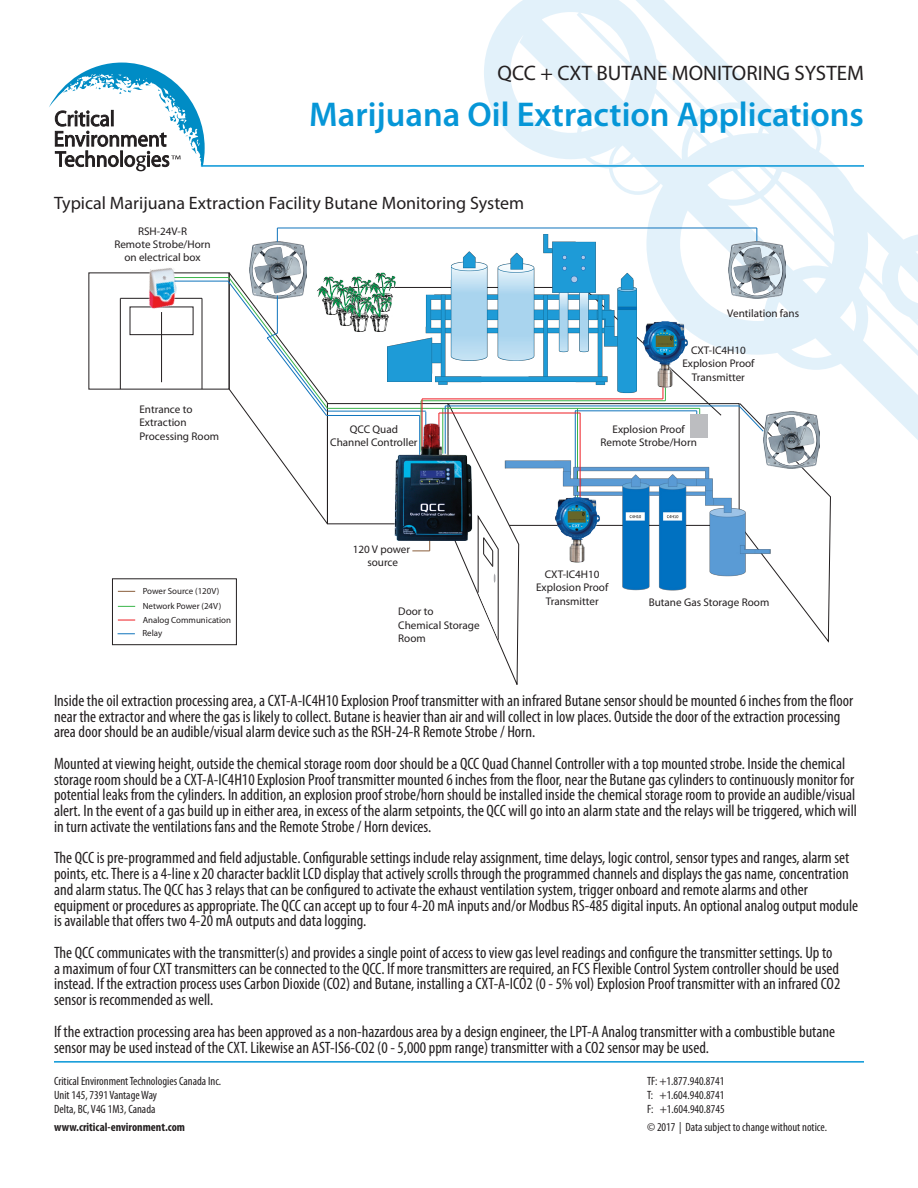
<style>
.page{position:relative;width:918px;height:1188px;background:#fff}
.page>*{position:absolute;margin:0;border:0;box-sizing:border-box;transform-origin:0 0}
.t1{font:600 34.5px "Myriad Pro";color:#0696d7}
.t2{font:21px "Myriad Pro";color:#231f20}
.t3{font:18px "Myriad Pro";color:#231f20}
.t4{font:condensed 16.5px/15.8px "Myriad Pro";color:#231f20}
.t5{font:condensed 12px/14.4px "Myriad Pro";color:#231f20;text-align:justify}
.t6{font:700 condensed 12px "Myriad Pro";color:#231f20}
.t7{font:11.1px/13.4px "Myriad Pro";color:#231f20;text-align:center}
.t8{font:8.85px/13.6px "Myriad Pro";color:#231f20}
</style>
<div class="page">
<hr style="left:54px;top:1061px;width:810px;height:2px;background:#0696d7">
<svg style="left:484px;top:0;width:434px;height:440px"></svg>
<svg style="left:49px;top:63px;width:156px;height:108px"></svg>
<hr style="left:201px;top:165px;width:663px;height:2px;background:#0696d7">
<div style="left:449px;top:404px;width:290px;height:121px;background:#fff"></div>
<img style="left:451px;top:234px;width:186px;height:160px">
<hr style="left:120px;top:298px;width:82px;height:1px;background:#231f20">
<hr style="left:202px;top:298px;width:1px;height:91px;background:#231f20">
<hr style="left:120px;top:298px;width:1px;height:91px;background:#231f20">
<hr style="left:161px;top:312px;width:1px;height:70px;background:#231f20">
<div style="left:130px;top:307px;width:63px;height:28px;border:1px solid #231f20"></div>
<img style="left:250px;top:242px;width:57px;height:30px">
<img style="left:132px;top:268px;width:60px;height:50px">
<svg style="left:118px;top:620px;width:17px;height:1px"></svg>
<svg style="left:118px;top:633px;width:17px;height:1px"></svg>
<svg style="left:118px;top:606px;width:17px;height:1px"></svg>
<div style="left:112px;top:579px;width:125px;height:66px;border:1px solid #231f20"></div>
<svg style="left:118px;top:591px;width:17px;height:1px"></svg>
<hr style="left:174px;top:277px;width:55px;height:1px;background:#3ab54a">
<hr style="left:174px;top:281px;width:54px;height:1px;background:#1074bc">
<hr style="left:430px;top:408px;width:270px;height:1px;background:#3ab54a">
<svg style="left:227px;top:272px;width:292px;height:413px"></svg>
<hr style="left:277px;top:295px;width:1px;height:38px;background:#1074bc">
<svg style="left:277px;top:229px;width:1px;height:13px"></svg>
<hr style="left:277px;top:228px;width:480px;height:1px;background:#1074bc">
<svg style="left:756px;top:228px;width:1px;height:14px"></svg>
<hr style="left:442px;top:408px;width:1px;height:46px;background:#3ab54a">
<hr style="left:577px;top:408px;width:1px;height:98px;background:#3ab54a">
<hr style="left:575px;top:411px;width:1px;height:95px;background:#1074bc">
<hr style="left:575px;top:410px;width:122px;height:1px;background:#1074bc">
<img style="left:495px;top:460px;width:243px;height:131px">
<img style="left:728px;top:242px;width:57px;height:56px">
<hr style="left:445px;top:406px;width:1px;height:48px;background:#1074bc">
<hr style="left:445px;top:406px;width:294px;height:1px;background:#1074bc">
<svg style="left:738px;top:403px;width:93px;height:240px"></svg>
<img style="left:316px;top:275px;width:53px;height:41px">
<img style="left:369px;top:272px;width:28px;height:40px">
<img style="left:330px;top:287px;width:28px;height:40px">
<img style="left:372px;top:292px;width:21px;height:40px">
<img style="left:344px;top:292px;width:28px;height:40px">
<hr style="left:421px;top:401px;width:1px;height:51px;background:#3ab54a">
<hr style="left:421px;top:400px;width:244px;height:1px;background:#3ab54a">
<hr style="left:580px;top:413px;width:1px;height:91px;background:#ee1d23">
<hr style="left:439px;top:413px;width:141px;height:1px;background:#ee1d23">
<hr style="left:439px;top:413px;width:1px;height:39px;background:#ee1d23">
<hr style="left:422px;top:399px;width:1px;height:53px;background:#ee1d23">
<hr style="left:422px;top:398px;width:241px;height:1px;background:#ee1d23">
<svg style="left:582px;top:286px;width:140px;height:133px"></svg>
<div style="left:690px;top:415px;width:17px;height:23px;background:#bcbdc0"></div>
<img style="left:553px;top:496px;width:49px;height:68px">
<img style="left:641px;top:320px;width:48px;height:68px">
<img style="left:393px;top:421px;width:80px;height:120px">
<p class="t2" style="left:498px;top:60px;width:368px">QCC + CXT BUTANE MONITORING SYSTEM</p>
<p class="t1" style="left:309px;top:92px;width:556px">Marijuana Oil Extraction Applications</p>
<p class="t3" style="left:54px;top:192px;width:472px">Typical Marijuana Extraction Facility Butane Monitoring System</p>
<p class="t7" style="left:114px;top:224px;width:98px">RSH-24V-R<br>Remote Strobe/Horn on electrical box</p>
<p class="t7" style="left:139px;top:403px;width:81px;text-align:left">Entrance to<br>Extraction<br>Processing Room</p>
<p class="t8" style="left:143px;top:584px;width:78px">Power Source (120V)</p>
<p class="t8" style="left:142px;top:599px;width:90px">Network Power (24V)<br>Analog Communication<br>Relay</p>
<p class="t7" style="left:330px;top:422px;width:89px">QCC Quad<br>Channel Controller</p>
<p class="t7" style="left:353px;top:542px;width:59px">120 V power source</p>
<p class="t7" style="left:398px;top:605px;width:83px;text-align:left">Door to<br>Chemical Storage<br>Room</p>
<p class="t7" style="left:727px;top:307px;width:73px">Ventilation fans</p>
<p class="t7" style="left:682px;top:343px;width:74px">CXT-IC4H10<br>Explosion Proof<br>Transmitter</p>
<p class="t7" style="left:601px;top:422px;width:98px">Explosion Proof<br>Remote Strobe/Horn</p>
<p class="t7" style="left:536px;top:568px;width:74px">CXT-IC4H10<br>Explosion Proof<br>Transmitter</p>
<p class="t7" style="left:649px;top:596px;width:122px">Butane Gas Storage Room</p>
<p class="t4" style="left:54px;top:692px;width:801px">Inside the oil extraction processing area, a CXT-A-IC4H10 Explosion Proof transmitter with an infrared Butane sensor should be mounted 6 inches from the floor near the extractor and where the gas is likely to collect. Butane is heavier than air and will collect in low places. Outside the door of the extraction processing area door should be an audible/visual alarm device such as the RSH-24-R Remote Strobe / Horn.</p>
<p class="t4" style="left:54px;top:755px;width:804px">Mounted at viewing height, outside the chemical storage room door should be a QCC Quad Channel Controller with a top mounted strobe. Inside the chemical storage room should be a CXT-A-IC4H10 Explosion Proof transmitter mounted 6 inches from the floor, near the Butane gas cylinders to continuously monitor for potential leaks from the cylinders. In addition, an explosion proof strobe/horn should be installed inside the chemical storage room to provide an audible/visual alert. In the event of a gas build up in either area, in excess of the alarm setpoints, the QCC will go into an alarm state and the relays will be triggered, which will in turn activate the ventilations fans and the Remote Strobe / Horn devices.</p>
<p class="t4" style="left:54px;top:850px;width:806px">The QCC is pre-programmed and field adjustable. Configurable settings include relay assignment, time delays, logic control, sensor types and ranges, alarm set points, etc. There is a 4-line x 20 character backlit LCD display that actively scrolls through the programmed channels and displays the gas name, concentration and alarm status. The QCC has 3 relays that can be configured to activate the exhaust ventilation system, trigger onboard and remote alarms and other equipment or procedures as appropriate. The QCC can accept up to four 4-20 mA inputs and/or Modbus RS-485 digital inputs. An optional analog output module is available that offers two 4-20 mA outputs and data logging.</p>
<p class="t4" style="left:54px;top:944px;width:788px">The QCC communicates with the transmitter(s) and provides a single point of access to view gas level readings and configure the transmitter settings. Up to a maximum of four CXT transmitters can be connected to the QCC. If more transmitters are required, an FCS Flexible Control System controller should be used instead. If the extraction process uses Carbon Dioxide (CO2) and Butane, installing a CXT-A-ICO2 (0 - 5% vol) Explosion Proof transmitter with an infrared CO2 sensor is recommended as well.</p>
<p class="t4" style="left:54px;top:1023px;width:783px;line-height:16.5px">If the extraction processing area has been approved as a non-hazardous area by a design engineer, the LPT-A Analog transmitter with a combustible butane sensor may be used instead of the CXT. Likewise an AST-IS6-CO2 (0 - 5,000 ppm range) transmitter with a CO2 sensor may be used.</p>
<p class="t5" style="left:54px;top:1073px;width:169px;text-align:left">Critical Environment Technologies Canada Inc.<br>Unit 145, 7391 Vantage Way<br>Delta, BC, V4G 1M3, Canada</p>
<p class="t6" style="left:54px;top:1119px;width:133px">www.critical-environment.com</p>
<p class="t5" style="left:647px;top:1073px;width:79px">TF: +1.877.940.8741<br>T: +1.604.940.8741<br>F: +1.604.940.8745</p>
<p class="t5" style="left:647px;top:1119px;width:182px">© 2017 | Data subject to change without notice.</p>
</div>
